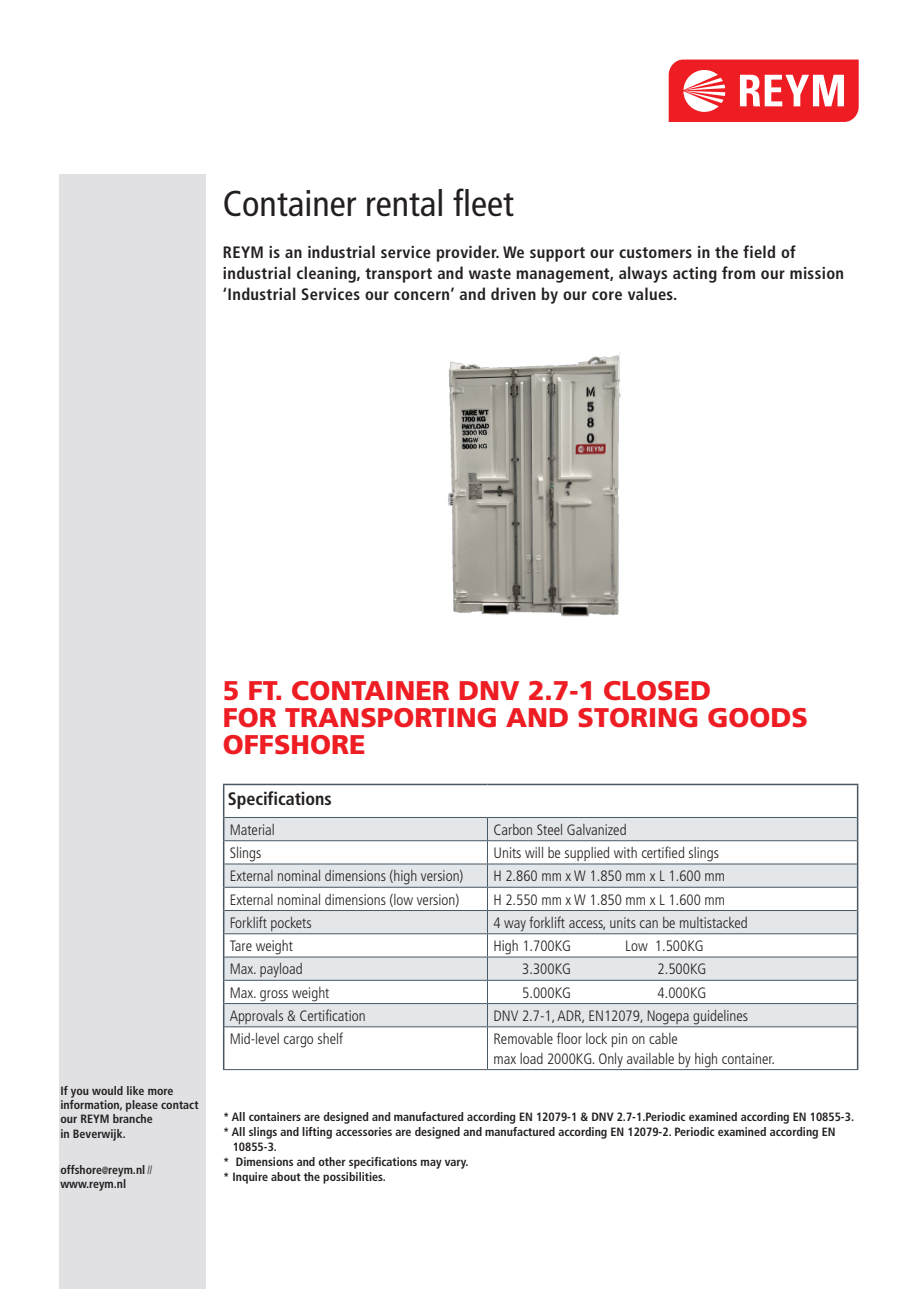
<style>
.page{position:relative;width:919px;height:1289px;background:#fff}
.page>*{position:absolute;margin:0;border:0;box-sizing:border-box;transform-origin:0 0}
.Titel{font:condensed 36px "Frutiger";color:#231f20}
.t1{font:900 27px "Frutiger";color:#ee1d23}
.Bodytekst{font:700 condensed 18px "Frutiger";letter-spacing:-.005em;color:#231f20}
.t2{font:700 condensed 16.5px/21px "Frutiger";letter-spacing:.02em;color:#231f20}
.t3{font:300 condensed 15px "Frutiger";color:#231f20}
.t4{font:700 condensed 12px/14.4px "Frutiger";color:#231f20}
.s1{font-size:10.5px}
.s2{color:#30343e}
</style>
<div class="page">
<img style="left:448px;top:353px;width:173px;height:264px">
<div style="left:60px;top:174px;width:146px;height:1114px;background:#e1e1e3"></div>
<svg style="left:224px;top:818px;width:632px;height:208px;fill:#e4e7ea"></svg>
<hr style="left:224px;top:817px;width:263px;height:1px;background:#475865">
<hr style="left:487px;top:817px;width:369px;height:1px;background:#475865">
<hr style="left:224px;top:840px;width:263px;height:1px;background:#475865">
<hr style="left:487px;top:840px;width:369px;height:1px;background:#475865">
<hr style="left:224px;top:863px;width:263px;height:1px;background:#475865">
<hr style="left:487px;top:863px;width:369px;height:1px;background:#475865">
<hr style="left:224px;top:886px;width:263px;height:1px;background:#475865">
<hr style="left:487px;top:886px;width:369px;height:1px;background:#475865">
<hr style="left:224px;top:910px;width:263px;height:1px;background:#475865">
<hr style="left:487px;top:910px;width:369px;height:1px;background:#475865">
<hr style="left:224px;top:933px;width:263px;height:1px;background:#475865">
<hr style="left:487px;top:933px;width:369px;height:1px;background:#475865">
<hr style="left:224px;top:956px;width:263px;height:1px;background:#475865">
<hr style="left:487px;top:956px;width:369px;height:1px;background:#475865">
<hr style="left:224px;top:979px;width:263px;height:1px;background:#475865">
<hr style="left:487px;top:979px;width:369px;height:1px;background:#475865">
<hr style="left:224px;top:1003px;width:263px;height:1px;background:#475865">
<hr style="left:487px;top:1003px;width:369px;height:1px;background:#475865">
<svg style="left:487px;top:817px;width:1px;height:209px"></svg>
<hr style="left:224px;top:1026px;width:263px;height:1px;background:#475865">
<hr style="left:487px;top:1026px;width:369px;height:1px;background:#475865">
<hr style="left:487px;top:1027px;width:1px;height:42px;background:#475865">
<hr style="left:223px;top:1069px;width:264px;height:1px;background:#475865">
<hr style="left:487px;top:1069px;width:371px;height:1px;background:#475865">
<hr style="left:223px;top:783px;width:264px;height:2px;background:#475865">
<hr style="left:223px;top:785px;width:1px;height:32px;background:#475865">
<hr style="left:487px;top:783px;width:371px;height:2px;background:#475865">
<hr style="left:856px;top:785px;width:2px;height:32px;background:#475865">
<hr style="left:856px;top:817px;width:2px;height:23px;background:#475865">
<hr style="left:856px;top:840px;width:2px;height:24px;background:#475865">
<hr style="left:856px;top:864px;width:2px;height:23px;background:#475865">
<hr style="left:856px;top:887px;width:2px;height:23px;background:#475865">
<hr style="left:856px;top:910px;width:2px;height:23px;background:#475865">
<hr style="left:856px;top:933px;width:2px;height:24px;background:#475865">
<hr style="left:856px;top:957px;width:2px;height:23px;background:#475865">
<hr style="left:856px;top:980px;width:2px;height:23px;background:#475865">
<svg style="left:223px;top:817px;width:1px;height:209px"></svg>
<hr style="left:856px;top:1003px;width:2px;height:23px;background:#475865">
<hr style="left:223px;top:1026px;width:1px;height:43px;background:#475865">
<hr style="left:856px;top:1026px;width:2px;height:43px;background:#475865">
<svg style="left:668px;top:60px;width:190px;height:62px"></svg>
<p class="Titel" style="left:223px;top:183px;width:292px">Container rental fleet</p>
<p class="t2" style="left:223px;top:242px;width:574px">REYM is an industrial service provider. We support our customers in the field of</p>
<p class="t2" style="left:223px;top:263px;width:622px">industrial cleaning, transport and waste management, always acting from our mission ‘Industrial Services our concern’ and driven by our core values.</p>
<p class="t4" style="left:60px;top:1083px;width:140px">If you would like more information, please contact our REYM branche<br>in Beverwijk.</p>
<p class="t4" style="left:60px;top:1162px;width:93px">offshore<span class="s1">@</span>reym.nl <span class="s2">// </span>www.reym.nl</p>
<p class="t1" style="left:223px;top:674px;width:490px">5 FT. CONTAINER DNV 2.7-1 CLOSED</p>
<p class="t1" style="left:223px;top:701px;width:586px">FOR TRANSPORTING AND STORING GOODS</p>
<p class="t1" style="left:223px;top:728px;width:144px">OFFSHORE</p>
<p class="Bodytekst" style="left:228px;top:787px;width:105px">Specifications</p>
<p class="t3" style="left:230px;top:821px;width:47px">Material</p>
<p class="t3" style="left:493px;top:821px;width:135px">Carbon Steel Galvanized</p>
<p class="t3" style="left:230px;top:844px;width:33px">Slings</p>
<p class="t3" style="left:493px;top:844px;width:227px">Units will be supplied with certified slings</p>
<p class="t3" style="left:230px;top:867px;width:235px">External nominal dimensions (high version)</p>
<p class="t3" style="left:493px;top:867px;width:233px">H 2.860 mm x W 1.850 mm x L 1.600 mm</p>
<p class="t3" style="left:230px;top:890px;width:231px">External nominal dimensions (low version)</p>
<p class="t3" style="left:493px;top:890px;width:233px">H 2.550 mm x W 1.850 mm x L 1.600 mm</p>
<p class="t3" style="left:230px;top:914px;width:83px">Forklift pockets</p>
<p class="t3" style="left:493px;top:914px;width:256px">4 way forklift access, units can be multistacked</p>
<p class="t3" style="left:230px;top:937px;width:65px">Tare weight</p>
<p class="t3" style="left:493px;top:937px;width:79px">High 1.700KG</p>
<p class="t3" style="left:625px;top:937px;width:80px">Low 1.500KG</p>
<p class="t3" style="left:230px;top:960px;width:75px">Max. payload</p>
<p class="t3" style="left:522px;top:960px;width:50px">3.300KG</p>
<p class="t3" style="left:657px;top:960px;width:50px">2.500KG</p>
<p class="t3" style="left:230px;top:983px;width:101px">Max. gross weight</p>
<p class="t3" style="left:522px;top:983px;width:50px">5.000KG</p>
<p class="t3" style="left:657px;top:983px;width:50px">4.000KG</p>
<p class="t3" style="left:230px;top:1007px;width:137px">Approvals &amp; Certification</p>
<p class="t3" style="left:493px;top:1007px;width:256px">DNV 2.7-1, ADR, EN12079, Nogepa guidelines</p>
<p class="t3" style="left:230px;top:1030px;width:115px">Mid-level cargo shelf</p>
<p class="t3" style="left:493px;top:1030px;width:186px">Removable floor lock pin on cable</p>
<p class="t3" style="left:493px;top:1049px;width:283px">max load 2000KG. Only available by high container.</p>
<p class="t4" style="left:223px;top:1110px;width:632px">* All containers are designed and manufactured according EN 12079-1 &amp; DNV 2.7-1.Periodic examined according EN 10855-3.</p>
<p class="t4" style="left:223px;top:1125px;width:613px">* All slings and lifting accessories are designed and manufactured according EN 12079-2. Periodic examined according EN</p>
<p class="t4" style="left:233px;top:1140px;width:46px">10855-3.</p>
<p class="t4" style="left:223px;top:1155px;width:247px">* Dimensions and other specifications may vary.</p>
<p class="t4" style="left:223px;top:1170px;width:164px">* Inquire about the possibilities.</p>
</div>
